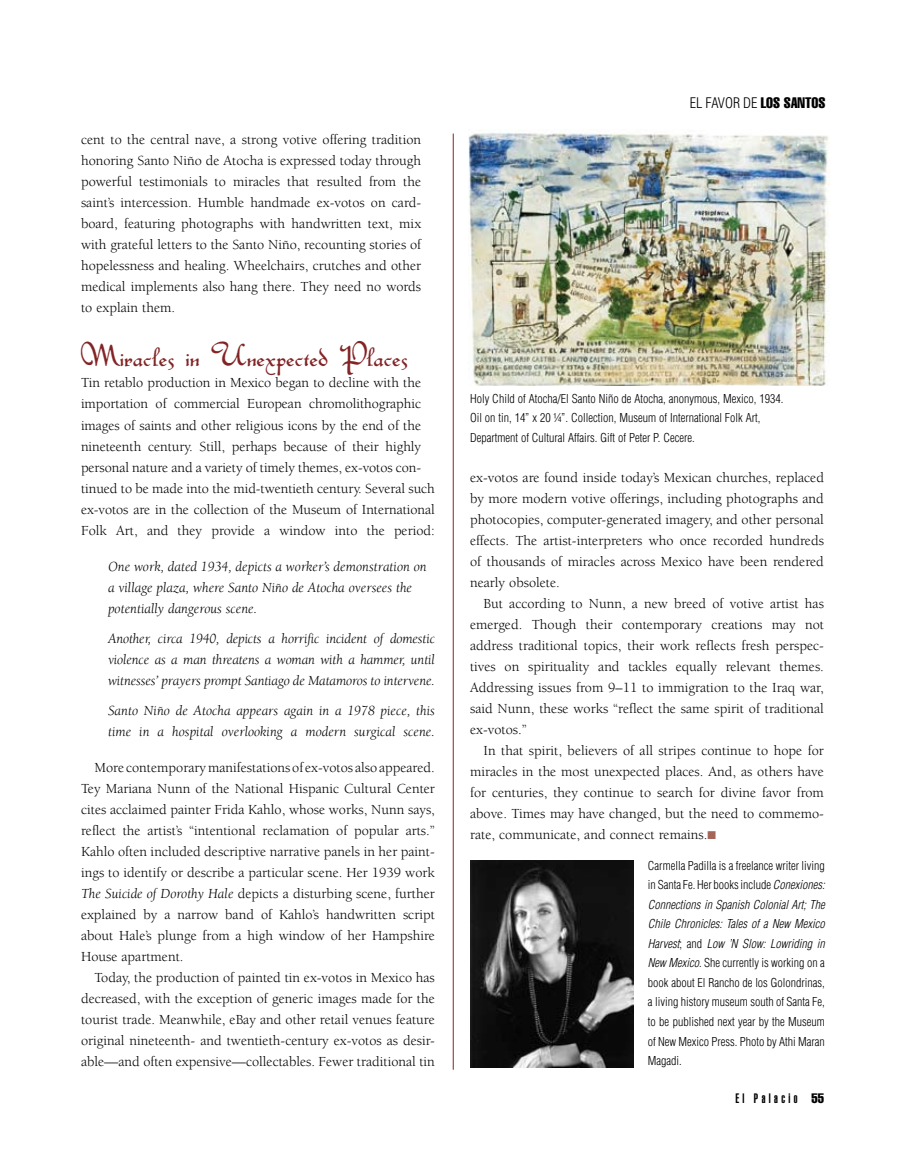
<style>
.page{position:relative;width:905px;height:1175px;background:#fff}
.page>*{position:absolute;margin:0;border:0;box-sizing:border-box;transform-origin:0 0}
.t1{font:43.5px "Spanish Court Hand WF";color:#822425}
.t2{font:14.25px/21px "Berkeley";letter-spacing:-.005em;color:#000;text-align:justify}
.t3{font:italic 14.25px/21px "Berkeley";color:#000}
.t4{font:300 condensed 14.25px "Helvetica";color:#000}
.t5{font:900 extra-condensed 13.5px "Helvetica";letter-spacing:.25em;color:#000}
.t6{font:300 condensed 12px/19.5px "Helvetica";color:#000;text-align:justify}
.s1{font-style:italic}
.s2{font-weight:400;font-stretch:extra-condensed;font-size:15px}
.s3{color:#a56458}
.s4{font-weight:400}
</style>
<div class="page">
<img style="left:468px;top:132px;width:361px;height:253px">
<hr style="left:453px;top:134px;width:1px;height:935px;background:#822425">
<img style="left:470px;top:860px;width:163px;height:207px">
<p class="t2" style="left:81px;top:130px;width:341px">cent to the central nave, a strong votive offering tradition honoring Santo Niño de Atocha is expressed today through powerful testimonials to miracles that resulted from the saint’s intercession. Humble handmade ex-votos on card&shy;board, featuring photographs with handwritten text, mix with grateful letters to the Santo Niño, recounting stories of hopelessness and healing. Wheelchairs, crutches and other medical implements also hang there. They need no words to explain them.</p>
<h1 class="t1" style="left:81px;top:339px;width:329px">Miracles in Unexpected Places</h1>
<p class="t2" style="left:81px;top:373px;width:355px;text-align:left">Tin retablo production in Mexico began to decline with the importation of commercial European chromolithographic images of saints and other religious icons by the end of the nineteenth century. Still, perhaps because of their highly personal nature and a variety of timely themes, ex-votos con&shy;tinued to be made into the mid-twentieth century. Several such ex-votos are in the collection of the Museum of International Folk Art, and they provide a window into the period:</p>
<p class="t3" style="left:108px;top:556px;width:320px">One work, dated 1934, depicts a worker’s demonstration on a village plaza, where Santo Niño de Atocha oversees the potentially dangerous scene.</p>
<p class="t3" style="left:108px;top:628px;width:328px;text-align:justify">Another, circa 1940, depicts a horrific incident of domestic violence as a man threatens a woman with a hammer, until witnesses’ prayers prompt Santiago de Matamoros to intervene.</p>
<p class="t3" style="left:108px;top:700px;width:328px">Santo Niño de Atocha appears again in a 1978 piece, this time in a hospital overlooking a modern surgical scene.</p>
<p class="t2" style="left:81px;top:757px;width:355px;text-indent:13px">More contemporary manifestations of ex-votos also appeared.<br>Tey Mariana Nunn of the National Hispanic Cultural Center cites acclaimed painter Frida Kahlo, whose works, Nunn says, reflect the artist’s “intentional reclamation of popular arts.” Kahlo often included descriptive narrative panels in her paint&shy;ings to identify or describe a particular scene. Her 1939 work <span class="s1">The Suicide of Dorothy Hale</span> depicts a disturbing scene, further explained by a narrow band of Kahlo’s handwritten script about Hale’s plunge from a high window of her Hampshire House apartment.</p>
<p class="t2" style="left:81px;top:967px;width:355px;text-indent:13px">Today, the production of painted tin ex-votos in Mexico has decreased, with the exception of generic images made for the tourist trade. Meanwhile, eBay and other retail venues feature original nineteenth- and twentieth-century ex-votos as desir&shy;able—and often expensive—collectables. Fewer traditional tin</p>
<p class="t4" style="left:689px;top:94px;width:137px">El FavoR DE <span class="s2">LOS SANTOS</span></p>
<p class="t6" style="left:470px;top:388px;width:315px;text-align:left">Holy Child of Atocha/El Santo Niño de Atocha, anonymous, Mexico, 1934.<br>Oil on tin, 14” x 20 ¼”. Collection, Museum of International Folk Art,<br>Department of Cultural Affairs. Gift of Peter P. Cecere.</p>
<p class="t2" style="left:470px;top:467px;width:355px">ex-votos are found inside today’s Mexican churches, replaced by more modern votive offerings, including photographs and photocopies, computer-generated imagery, and other personal effects. The artist-interpreters who once recorded hundreds of thousands of miracles across Mexico have been rendered nearly obsolete.</p>
<p class="t2" style="left:470px;top:593px;width:355px;text-indent:13px">But according to Nunn, a new breed of votive artist has emerged. Though their contemporary creations may not address traditional topics, their work reflects fresh perspec&shy;tives on spirituality and tackles equally relevant themes.<br>Addressing issues from 9–11 to immigration to the Iraq war, said Nunn, these works “reflect the same spirit of traditional ex-votos.”</p>
<p class="t2" style="left:470px;top:740px;width:355px;text-indent:13px">In that spirit, believers of all stripes continue to hope for miracles in the most unexpected places. And, as others have for centuries, they continue to search for divine favor from above. Times may have changed, but the need to commemo&shy;rate, communicate, and connect remains.<span class="s3">■</span></p>
<p class="t6" style="left:648px;top:855px;width:178px">Carmella Padilla is a freelance writer living in Santa Fe. Her books include <span class="s1">Conexiones:<br>Connections in Spanish Colonial Art; The Chile Chronicles: Tales of a New Mexico Harvest</span>; and <span class="s1">Low ’N Slow: Lowriding in New Mexico</span>. She currently is working on a book about El Rancho de los Golondrinas, a living history museum south of Santa Fe, to be published next year by the Museum of New Mexico Press. Photo by Athi Maran Magadi.</p>
<p class="t5" style="left:735px;top:1090px;width:90px">El Palacio <span class="s4">55</span></p>
</div>
